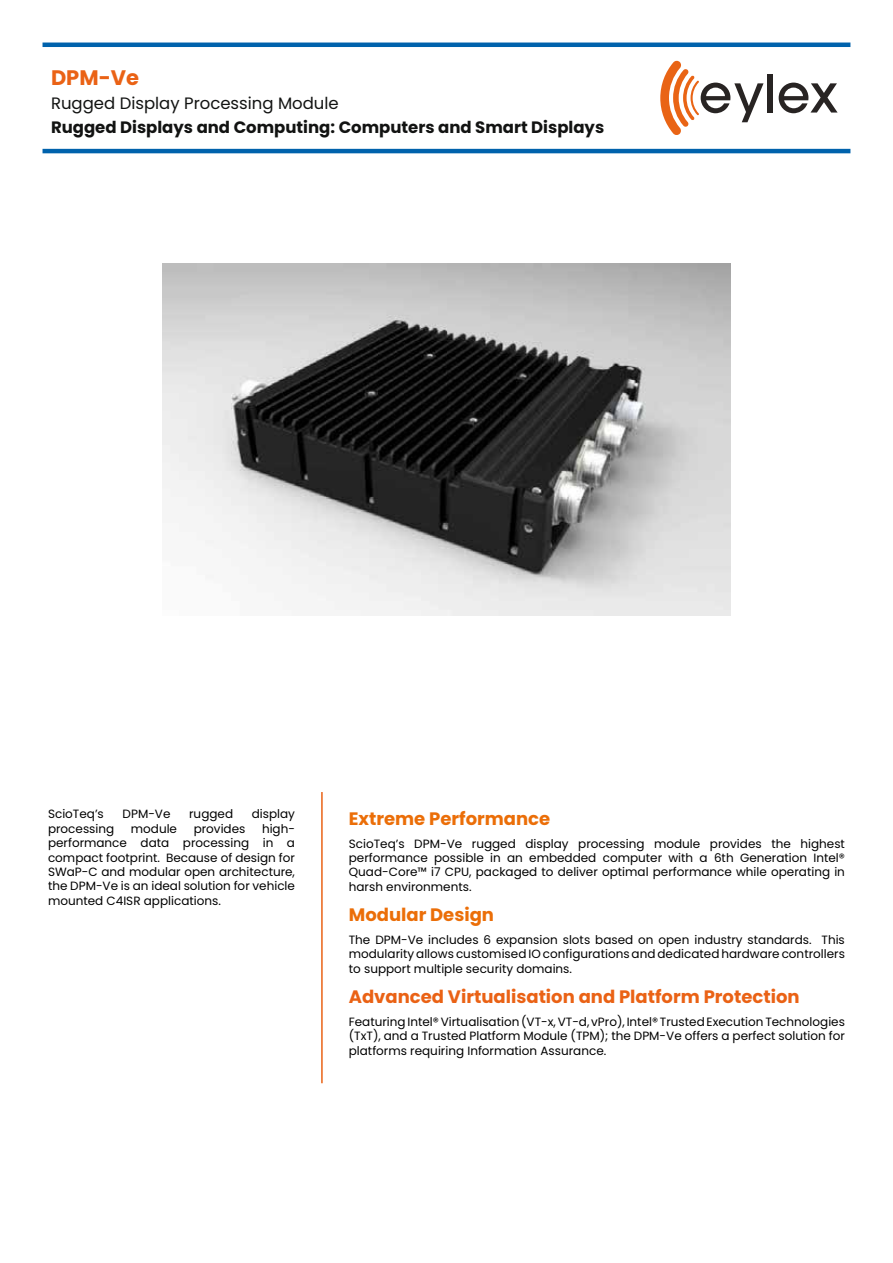
<style>
.page{position:relative;width:893px;height:1263px;background:#fff}
.page>*{position:absolute;margin:0;border:0;box-sizing:border-box;transform-origin:0 0}
.t1{font:700 21px "Poppins";color:#ea6215}
.t2{font:700 18px "Poppins";color:#ea6215}
.t3{font:700 18px "Poppins";color:#eb6e08}
.t4{font:700 16.5px "Poppins";color:#121312}
.t5{font:16.5px "Poppins";color:#121312}
.t6{font:12px/14.4px "Poppins";color:#000;text-align:justify}
</style>
<div class="page">
<hr style="left:43px;top:43px;width:807px;height:4px;background:#0062ac">
<hr style="left:43px;top:149px;width:807px;height:4px;background:#0062ac">
<div style="left:768px;top:74px;width:5px;height:39px;background:#282423"></div>
<svg style="left:779px;top:83px;width:59px;height:30px"></svg>
<svg style="left:660px;top:60px;width:103px;height:75px"></svg>
<hr style="left:321px;top:792px;width:2px;height:291px;background:#ea6215">
<img style="left:162px;top:264px;width:569px;height:351px">
<h1 class="t1" style="left:51px;top:65px;width:90px">DPM-Ve</h1>
<h3 class="t5" style="left:51px;top:94px;width:289px">Rugged Display Processing Module</h3>
<h3 class="t4" style="left:51px;top:118px;width:555px">Rugged Displays and Computing: Computers and Smart Displays</h3>
<p class="t6" style="left:48px;top:807px;width:57px">ScioTeq’s</p>
<p class="t6" style="left:123px;top:807px;width:49px">DPM-Ve</p>
<p class="t6" style="left:189px;top:807px;width:45px">rugged</p>
<p class="t6" style="left:252px;top:807px;width:45px">display</p>
<p class="t6" style="left:48px;top:821px;width:68px">processing</p>
<p class="t6" style="left:131px;top:821px;width:48px">module</p>
<p class="t6" style="left:194px;top:821px;width:53px">provides</p>
<p class="t6" style="left:48px;top:821px;width:249px;text-indent:214px">high&shy;performance data processing in a compact footprint. Because of design for SWaP-C and modular open architecture, the DPM-Ve is an ideal solution for vehicle mounted C4ISR applications.</p>
<h2 class="t3" style="left:349px;top:808px;width:203px">Extreme Performance</h2>
<p class="t6" style="left:349px;top:836px;width:498px">ScioTeq’s DPM-Ve rugged display processing module provides the highest performance possible in an embedded computer with a 6th Generation Intel® Quad-Core™ i7 CPU, packaged to deliver optimal performance while operating in harsh environments.</p>
<h2 class="t3" style="left:349px;top:904px;width:147px">Modular Design</h2>
<p class="t6" style="left:349px;top:932px;width:498px">The DPM-Ve includes 6 expansion slots based on open industry standards. This modularity allows customised IO configurations and dedicated hardware controllers to support multiple security domains.</p>
<h2 class="t2" style="left:349px;top:986px;width:452px">Advanced Virtualisation and Platform Protection</h2>
<p class="t6" style="left:349px;top:1014px;width:498px">Featuring Intel® Virtualisation (VT-x, VT-d, vPro), Intel® Trusted Execution Technologies (TxT), and a Trusted Platform Module (TPM); the DPM-Ve offers a perfect solution for platforms requiring Information Assurance.</p>
</div>
